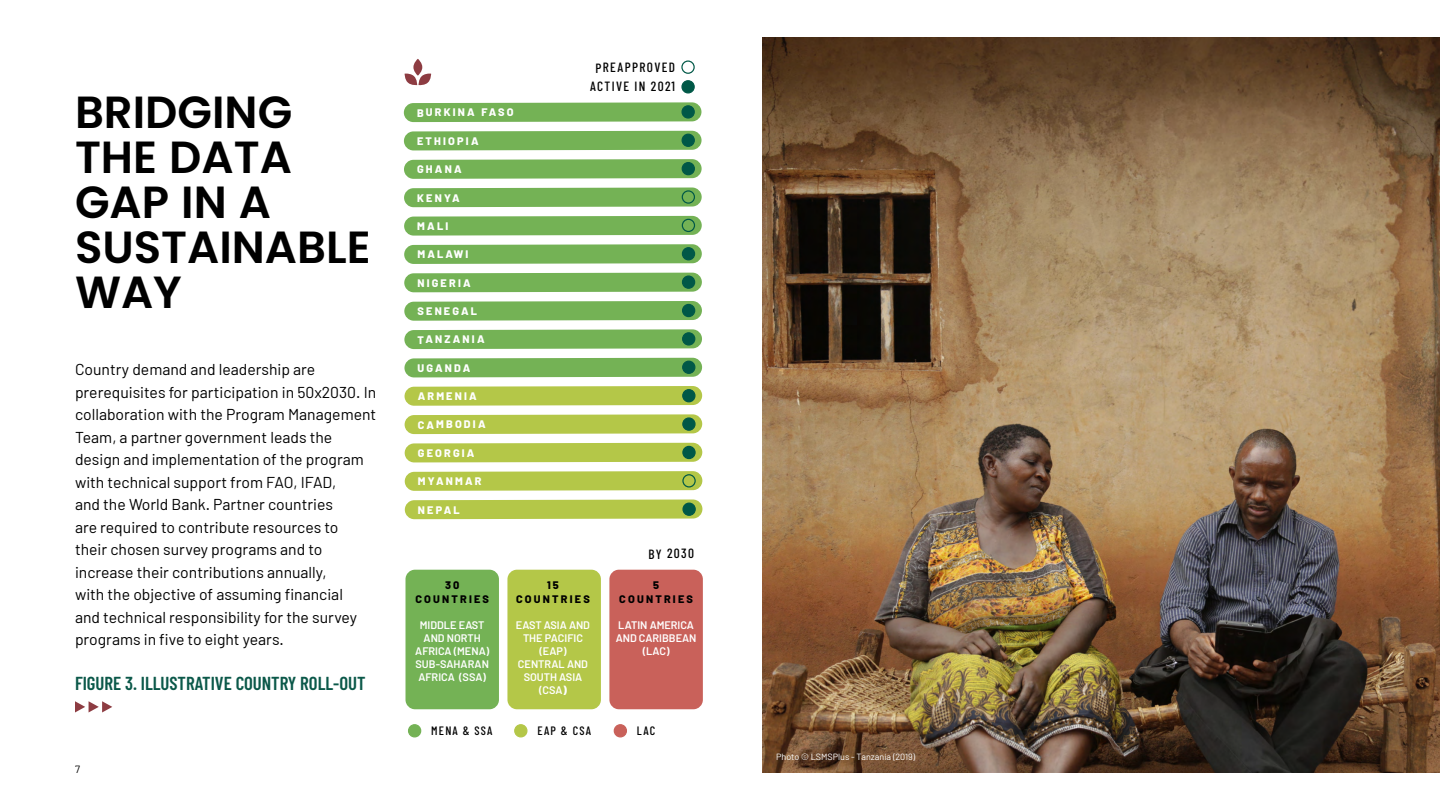
<style>
.page{position:relative;width:1440px;height:810px;background:#fff}
.page>*{position:absolute;margin:0;border:0;box-sizing:border-box;transform-origin:0 0}
.t1{font:600 45px/45px "Poppins";color:#000}
.t2{font:600 18.75px "Barlow Condensed";color:#0b5849}
.t3{font:15.75px/22.5px "Barlow";color:#000}
.t4{font:500 13.35px "Barlow Condensed";letter-spacing:.095em;color:#000}
.t5{font:500 12.15px "Barlow Condensed";letter-spacing:.1em;color:#000}
.t6{font:600 10.95px/13.1px "Barlow";color:#fff;text-align:center}
.t7{font:800 10.95px "Barlow";letter-spacing:.195em;color:#fff}
.t8{font:800 10.95px/13.1px "Barlow";letter-spacing:.2em;color:#000;text-align:center}
.t9{font:10.5px "Barlow";color:#000}
.t10{font:9px "Barlow";color:#fff}
.s1{font-weight:800}
</style>
<div class="page">
<img style="left:763px;top:38px;width:677px;height:734px">
<svg style="left:75px;top:701px;width:37px;height:11px"></svg>
<div style="left:507px;top:570px;width:94px;height:139px;background:#b4c748;border-radius:10px"></div>
<div style="left:609px;top:570px;width:94px;height:139px;background:#c9615a;border-radius:10px"></div>
<div style="left:405px;top:500px;width:297px;height:19px;background:#b4c748"></div>
<svg style="left:405px;top:471px;width:297px;height:20px;background:#b8ca53"></svg>
<div style="left:405px;top:443px;width:297px;height:19px;background:#b4c748"></div>
<svg style="left:405px;top:414px;width:297px;height:20px;background:#b8ca53"></svg>
<svg style="left:405px;top:386px;width:297px;height:20px;background:#b8ca53"></svg>
<div style="left:406px;top:570px;width:93px;height:139px;background:#74b255;border-radius:10px"></div>
<div style="left:404px;top:358px;width:298px;height:19px;background:#74b255"></div>
<svg style="left:404px;top:329px;width:298px;height:20px;background:#7cb660"></svg>
<svg style="left:404px;top:301px;width:298px;height:20px;background:#7cb65f"></svg>
<div style="left:404px;top:273px;width:298px;height:19px;background:#74b255"></div>
<svg style="left:404px;top:244px;width:298px;height:20px;background:#7cb65f"></svg>
<svg style="left:404px;top:216px;width:298px;height:20px;background:#7cb65f"></svg>
<div style="left:404px;top:188px;width:298px;height:19px;background:#74b255"></div>
<svg style="left:404px;top:159px;width:298px;height:20px;background:#7cb65f"></svg>
<div style="left:404px;top:131px;width:298px;height:19px;background:#74b255"></div>
<svg style="left:404px;top:102px;width:297px;height:20px;background:#7cb65f"></svg>
<div style="left:682px;top:81px;width:12px;height:12px;background:#005847;border-radius:50%"></div>
<div style="left:681px;top:80px;width:14px;height:14px;border:1px solid #005847;border-radius:50%"></div>
<div style="left:681px;top:60px;width:14px;height:14px;border:1px solid #005847;border-radius:50%"></div>
<div style="left:515px;top:725px;width:12px;height:12px;background:#b4c748;border-radius:50%"></div>
<div style="left:514px;top:724px;width:14px;height:13px;border:1px solid #b4c748;border-radius:50%"></div>
<div style="left:614px;top:725px;width:12px;height:12px;background:#c9615a;border-radius:50%"></div>
<div style="left:614px;top:724px;width:13px;height:13px;border:1px solid #c9615a;border-radius:50%"></div>
<div style="left:409px;top:725px;width:12px;height:12px;background:#74b255;border-radius:50%"></div>
<div style="left:408px;top:724px;width:13px;height:13px;border:1px solid #74b255;border-radius:50%"></div>
<div style="left:682px;top:106px;width:12px;height:12px;background:#005847;border-radius:50%"></div>
<div style="left:681px;top:105px;width:14px;height:14px;border:1px solid #005847;border-radius:50%"></div>
<div style="left:682px;top:134px;width:12px;height:12px;background:#005847;border-radius:50%"></div>
<div style="left:682px;top:134px;width:13px;height:13px;border:1px solid #005847;border-radius:50%"></div>
<div style="left:682px;top:163px;width:12px;height:12px;background:#005847;border-radius:50%"></div>
<div style="left:682px;top:162px;width:13px;height:13px;border:1px solid #005847;border-radius:50%"></div>
<div style="left:682px;top:190px;width:13px;height:14px;border:1px solid #005847;border-radius:50%"></div>
<div style="left:682px;top:219px;width:13px;height:13px;border:1px solid #005847;border-radius:50%"></div>
<div style="left:682px;top:248px;width:13px;height:12px;background:#005847;border-radius:50%"></div>
<div style="left:682px;top:247px;width:13px;height:13px;border:1px solid #005847;border-radius:50%"></div>
<div style="left:682px;top:276px;width:13px;height:12px;background:#005847;border-radius:50%"></div>
<div style="left:682px;top:275px;width:13px;height:14px;border:1px solid #005847;border-radius:50%"></div>
<div style="left:683px;top:304px;width:12px;height:13px;background:#005847;border-radius:50%"></div>
<div style="left:682px;top:304px;width:13px;height:13px;border:1px solid #005847;border-radius:50%"></div>
<div style="left:683px;top:333px;width:12px;height:12px;background:#005847;border-radius:50%"></div>
<div style="left:682px;top:332px;width:13px;height:14px;border:1px solid #005847;border-radius:50%"></div>
<div style="left:683px;top:361px;width:12px;height:12px;background:#005847;border-radius:50%"></div>
<div style="left:682px;top:361px;width:13px;height:13px;border:1px solid #005847;border-radius:50%"></div>
<div style="left:683px;top:390px;width:12px;height:12px;background:#005847;border-radius:50%"></div>
<div style="left:682px;top:389px;width:14px;height:13px;border:1px solid #005847;border-radius:50%"></div>
<div style="left:683px;top:418px;width:12px;height:12px;background:#005847;border-radius:50%"></div>
<div style="left:682px;top:417px;width:14px;height:14px;border:1px solid #005847;border-radius:50%"></div>
<div style="left:683px;top:446px;width:12px;height:13px;background:#005847;border-radius:50%"></div>
<div style="left:682px;top:446px;width:14px;height:13px;border:1px solid #005847;border-radius:50%"></div>
<div style="left:682px;top:474px;width:14px;height:14px;border:1px solid #005847;border-radius:50%"></div>
<div style="left:683px;top:503px;width:12px;height:12px;background:#005847;border-radius:50%"></div>
<div style="left:682px;top:503px;width:14px;height:13px;border:1px solid #005847;border-radius:50%"></div>
<svg style="left:404px;top:59px;width:27px;height:27px"></svg>
<h1 class="t1" style="left:75px;top:89px;width:297px">BRIDGING<br>THE DATA<br>GAP IN A<br>SUSTAINABLE<br>WAY</h1>
<p class="t3" style="left:75px;top:358px;width:303px">Country demand and leadership are prerequisites for participation in 50x2030. In collaboration with the Program Management Team, a partner government leads the design and implementation of the program with technical support from FAO, IFAD,<br>and the World Bank. Partner countries<br>are required to contribute resources to<br>their chosen survey programs and to increase their contributions annually,<br>with the objective of assuming financial<br>and technical responsibility for the survey programs in five to eight years.</p>
<p class="t2" style="left:75px;top:670px;width:292px">FIGURE 3. ILLUSTRATIVE COUNTRY ROLL-OUT</p>
<p class="t9" style="left:75px;top:762px;width:6px">7</p>
<p class="t4" style="left:595px;top:58px;width:81px">PREAPPROVED</p>
<p class="t7" style="left:417px;top:106px;width:98px">BURKINA FASO</p>
<p class="t7" style="left:417px;top:134px;width:63px">ETHIOPIA</p>
<p class="t7" style="left:417px;top:162px;width:46px">GHANA</p>
<p class="t7" style="left:417px;top:191px;width:44px">KENYA</p>
<p class="t7" style="left:417px;top:219px;width:33px">MALI</p>
<p class="t7" style="left:417px;top:248px;width:53px">MALAWI</p>
<p class="t7" style="left:417px;top:276px;width:55px">NIGERIA</p>
<p class="t7" style="left:418px;top:304px;width:61px">SENEGAL</p>
<p class="t7" style="left:418px;top:333px;width:69px">TANZANIA</p>
<p class="t7" style="left:418px;top:361px;width:54px">UGANDA</p>
<p class="t7" style="left:418px;top:389px;width:61px">ARMENIA</p>
<p class="t7" style="left:418px;top:418px;width:69px">CAMBODIA</p>
<p class="t7" style="left:418px;top:446px;width:58px">GEORGIA</p>
<p class="t7" style="left:418px;top:474px;width:65px">MYANMAR</p>
<p class="t7" style="left:418px;top:503px;width:43px">NEPAL</p>
<p class="t4" style="left:590px;top:77px;width:86px">ACTIVE IN 2021</p>
<p class="t4" style="left:649px;top:544px;width:47px">BY 2030</p>
<p class="t8" style="left:415px;top:579px;width:75px">30<br>COUNTRIES</p>
<p class="t6" style="left:415px;top:618px;width:75px">MIDDLE EAST<br>AND NORTH<br>AFRICA (MENA)<br>SUB-SAHARAN<br>AFRICA (SSA)</p>
<p class="t8" style="left:516px;top:579px;width:75px">15<br>COUNTRIES</p>
<p class="t6" style="left:516px;top:618px;width:76px">EAST ASIA AND<br>THE PACIFIC (EAP)<br>CENTRAL AND<br>SOUTH ASIA (CSA<span class="s1">)</span></p>
<p class="t8" style="left:619px;top:579px;width:75px">5<br>COUNTRIES</p>
<p class="t6" style="left:616px;top:618px;width:82px">LATIN AMERICA<br>AND CARIBBEAN (LAC)</p>
<p class="t5" style="left:431px;top:722px;width:63px">MENA &amp; SSA</p>
<p class="t5" style="left:537px;top:722px;width:55px">EAP &amp; CSA</p>
<p class="t5" style="left:637px;top:722px;width:20px">LAC</p>
<p class="t10" style="left:776px;top:751px;width:140px">Photo © LSMSPlus - Tanzania (2019)</p>
</div>
